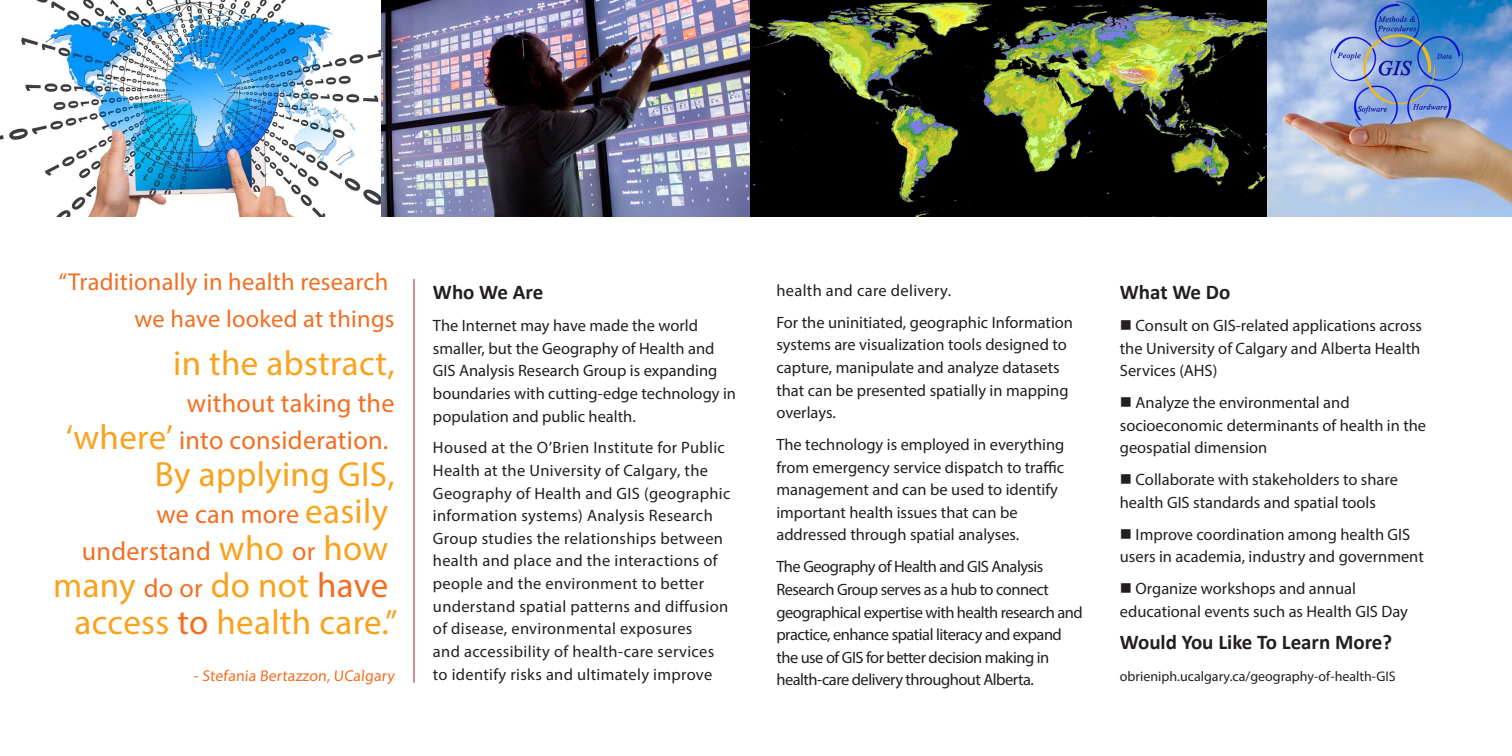
<style>
.page{position:relative;width:1512px;height:756px;background:#fff}
.page>*{position:absolute;margin:0;border:0;box-sizing:border-box;transform-origin:0 0}
.Body_copy{font:35px/36.9px "Myriad Pro";letter-spacing:.01em;color:#f9a21c;text-align:right}
.Body_copy-2{font:26.25px/36.9px "Myriad Pro";letter-spacing:.01em;color:#f36e21;text-align:right}
.Body_copy-3{font:24.5px/36.9px "Myriad Pro";letter-spacing:.01em;color:#f36e21;text-align:right}
.Body_bullet{font:700 21px "Calibri";color:#231f20}
.Body_bullet-2{font:16.45px/22.6px "Myriad Pro";color:#231f20}
.Body_bullet-3{font:16.45px/22.6px "Myriad Pro";letter-spacing:.02em;color:#231f20}
.Body_bullet-4{font:16.45px/22.6px "Myriad Pro";letter-spacing:-.03em;color:#231f20}
.Body_copy-4{font:15.75px "Myriad Pro";color:#f36e21}
.Body_bullet-5{font:14px "Myriad Pro";color:#231f20}
.s1{font-size:35px;color:#f9a21c}
.s2{font-size:26.25px;color:#f36e21}
.s3{color:#f36e21}
</style>
<div class="page">
<hr style="left:414px;top:279px;width:1px;height:404px;background:#b4202d">
<img style="left:404px;top:0;width:1108px;height:217px">
<img style="left:0;top:0;width:404px;height:217px">
<p class="Body_copy-3" style="left:58px;top:263px;width:338px">“Traditionally in health research we have looked at things</p>
<p class="Body_copy" style="left:173px;top:344px;width:223px">in the abstract,</p>
<p class="Body_copy-2" style="left:187px;top:384px;width:209px">without taking the</p>
<p class="Body_copy-2" style="left:66px;top:421px;width:324px"><span class="s1">‘where’</span> into consideration.</p>
<p class="Body_copy" style="left:155px;top:455px;width:241px">By applying GIS,</p>
<p class="Body_copy-2" style="left:82px;top:495px;width:308px">we can more <span class="s1">easily </span>understand <span class="s1">who</span> or <span class="s1">how</span></p>
<p class="Body_copy" style="left:53px;top:566px;width:346px">many <span class="s2">do or</span> do not <span class="s3">have </span>access <span class="s3">to</span> health care.”</p>
<p class="Body_copy-4" style="left:194px;top:666px;width:204px">- Stefania Bertazzon, UCalgary</p>
<p class="Body_bullet" style="left:433px;top:279px;width:112px">Who We Are</p>
<p class="Body_bullet-2" style="left:433px;top:314px;width:305px">The Internet may have made the world smaller, but the Geography of Health and GIS Analysis Research Group is expanding boundaries with cutting-edge technology in population and public health.</p>
<p class="Body_bullet-3" style="left:433px;top:436px;width:299px">Housed at the O’Brien Institute for Public Health at the University of Calgary, the Geography of Health and GIS (geographic information systems) Analysis Research Group studies the relationships between health and place and the interactions of people and the environment to better understand spatial patterns and diffusion of disease, environmental exposures<br>and accessibility of health-care services to identify risks and ultimately improve</p>
<p class="Body_bullet-3" style="left:776px;top:279px;width:176px">health and care delivery.</p>
<p class="Body_bullet-2" style="left:776px;top:311px;width:298px">For the uninitiated, geographic Information systems are visualization tools designed to capture, manipulate and analyze datasets that can be presented spatially in mapping overlays.</p>
<p class="Body_bullet-2" style="left:776px;top:433px;width:289px">The technology is employed in everything from emergency service dispatch to traffic management and can be used to identify important health issues that can be addressed through spatial analyses.</p>
<p class="Body_bullet-4" style="left:776px;top:555px;width:308px">The Geography of Health and GIS Analysis Research Group serves as a hub to connect geographical expertise with health research and practice, enhance spatial literacy and expand the use of GIS for better decision making in health-care delivery throughout Alberta.</p>
<p class="Body_bullet" style="left:1120px;top:279px;width:112px">What We Do</p>
<p class="Body_bullet-2" style="left:1120px;top:314px;width:304px;text-align:justify">■ Consult on GIS-related applications across the University of Calgary and Alberta Health Services (AHS)</p>
<p class="Body_bullet-2" style="left:1120px;top:391px;width:308px">■ Analyze the environmental and socioeconomic determinants of health in the geospatial dimension</p>
<p class="Body_bullet-2" style="left:1120px;top:468px;width:280px">■ Collaborate with stakeholders to share health GIS standards and spatial tools</p>
<p class="Body_bullet-2" style="left:1120px;top:523px;width:305px">■ Improve coordination among health GIS users in academia, industry and government</p>
<p class="Body_bullet-2" style="left:1120px;top:577px;width:290px">■ Organize workshops and annual educational events such as Health GIS Day</p>
<p class="Body_bullet" style="left:1120px;top:628px;width:274px">Would You Like To Learn More?</p>
<p class="Body_bullet-5" style="left:1120px;top:667px;width:277px">obrieniph.ucalgary.ca/geography-of-health-GIS</p>
</div>
